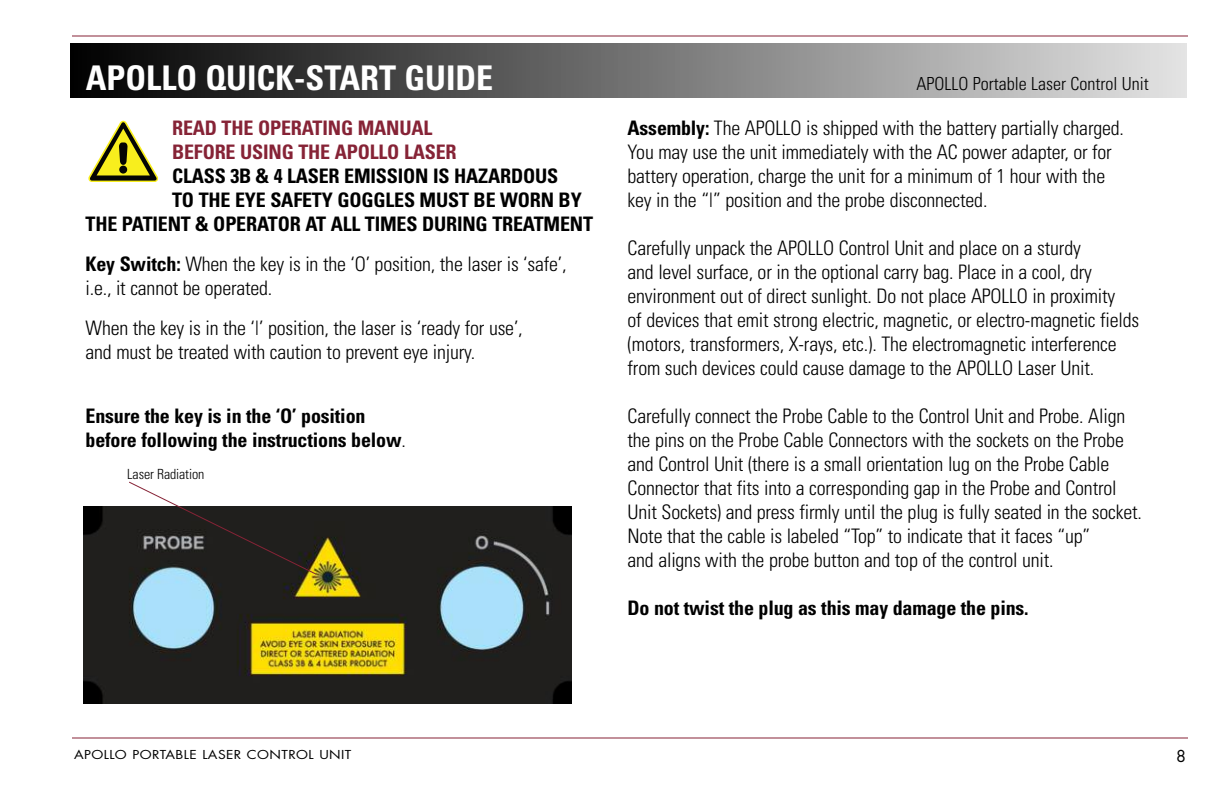
<style>
.page{position:relative;width:1224px;height:792px;background:#fff}
.page>*{position:absolute;margin:0;border:0;box-sizing:border-box;transform-origin:0 0}
.t1{font:700 condensed 34px "Univers";color:#fff}
.t2{font:300 condensed 20px/24px "Univers";letter-spacing:-.01em;color:#000}
.t3{font:700 condensed 20px/24px "Univers";letter-spacing:-.01em;color:#000}
.t4{font:700 condensed 20px/24px "Univers";letter-spacing:-.01em;color:#862336}
.t5{font:300 condensed 18px "Univers";color:#000}
.t6{font:16px "Futura";color:#000}
.t7{font:300 condensed 14px "Univers";letter-spacing:-.01em;color:#000}
.t8{font:12px "Futura";letter-spacing:.03em;color:#000;scale:1.15 1}
.s1{font-weight:700}
.s2{font-weight:300}
</style>
<div class="page">
<hr style="left:72px;top:36px;width:1116px;height:1px;background:#862336">
<hr style="left:72px;top:738px;width:1116px;height:1px;background:#862336">
<div style="left:71px;top:44px;width:1116px;height:54px;background:linear-gradient(to right,#000,#e3e3e3)"></div>
<svg style="left:88px;top:121px;width:70px;height:61px"></svg>
<img style="left:83px;top:507px;width:489px;height:196px">
<svg style="left:128px;top:481px;width:189px;height:94px"></svg>
<h1 class="t1" style="left:86px;top:57px;width:409px">APOLLO QUICK-START GUIDE</h1>
<p class="t4" style="left:172px;top:116px;width:286px">READ THE OPERATING MANUAL<br>BEFORE USING THE APOLLO LASER</p>
<p class="t3" style="left:172px;top:164px;width:388px">CLASS 3B &amp; 4 LASER EMISSION IS HAZARDOUS</p>
<p class="t3" style="left:172px;top:188px;width:411px">TO THE EYE SAFETY GOGGLES MUST BE WORN BY</p>
<p class="t3" style="left:86px;top:212px;width:509px">THE PATIENT &amp; OPERATOR AT ALL TIMES DURING TREATMENT</p>
<p class="t2" style="left:86px;top:252px;width:483px"><span class="s1">Key Switch:</span> When the key is in the ‘O’ position, the laser is ‘safe’, i.e., it cannot be operated.</p>
<p class="t2" style="left:86px;top:316px;width:439px">When the key is in the ‘|’ position, the laser is ‘ready for use’, and must be treated with caution to prevent eye injury.</p>
<p class="t3" style="left:86px;top:404px;width:322px">Ensure the key is in the ‘O’ position before following the instructions below<span class="s2">.</span></p>
<p class="t7" style="left:127px;top:466px;width:79px">Laser Radiation</p>
<p class="t5" style="left:916px;top:73px;width:234px">APOLLO Portable Laser Control Unit</p>
<p class="t2" style="left:628px;top:116px;width:498px"><span class="s1">Assembly:</span> The APOLLO is shipped with the battery partially charged.<br>You may use the unit immediately with the AC power adapter, or for battery operation, charge the unit for a minimum of 1 hour with the key in the “|” position and the probe disconnected.</p>
<p class="t2" style="left:628px;top:236px;width:513px">Carefully unpack the APOLLO Control Unit and place on a sturdy<br>and level surface, or in the optional carry bag. Place in a cool, dry environment out of direct sunlight. Do not place APOLLO in proximity<br>of devices that emit strong electric, magnetic, or electro-magnetic fields (motors, transformers, X-rays, etc.). The electromagnetic interference from such devices could cause damage to the APOLLO Laser Unit.</p>
<p class="t2" style="left:628px;top:404px;width:516px">Carefully connect the Probe Cable to the Control Unit and Probe. Align the pins on the Probe Cable Connectors with the sockets on the Probe and Control Unit (there is a small orientation lug on the Probe Cable Connector that fits into a corresponding gap in the Probe and Control Unit Sockets) and press firmly until the plug is fully seated in the socket.<br>Note that the cable is labeled “Top” to indicate that it faces “up”<br>and aligns with the probe button and top of the control unit.</p>
<p class="t3" style="left:628px;top:596px;width:403px">Do not twist the plug as this may damage the pins.</p>
<p class="t8" style="left:74px;top:746px;width:243px">APOLLO PORTABLE LASER CONTROL UNIT</p>
<p class="t6" style="left:1176px;top:745px;width:11px">8</p>
</div>
